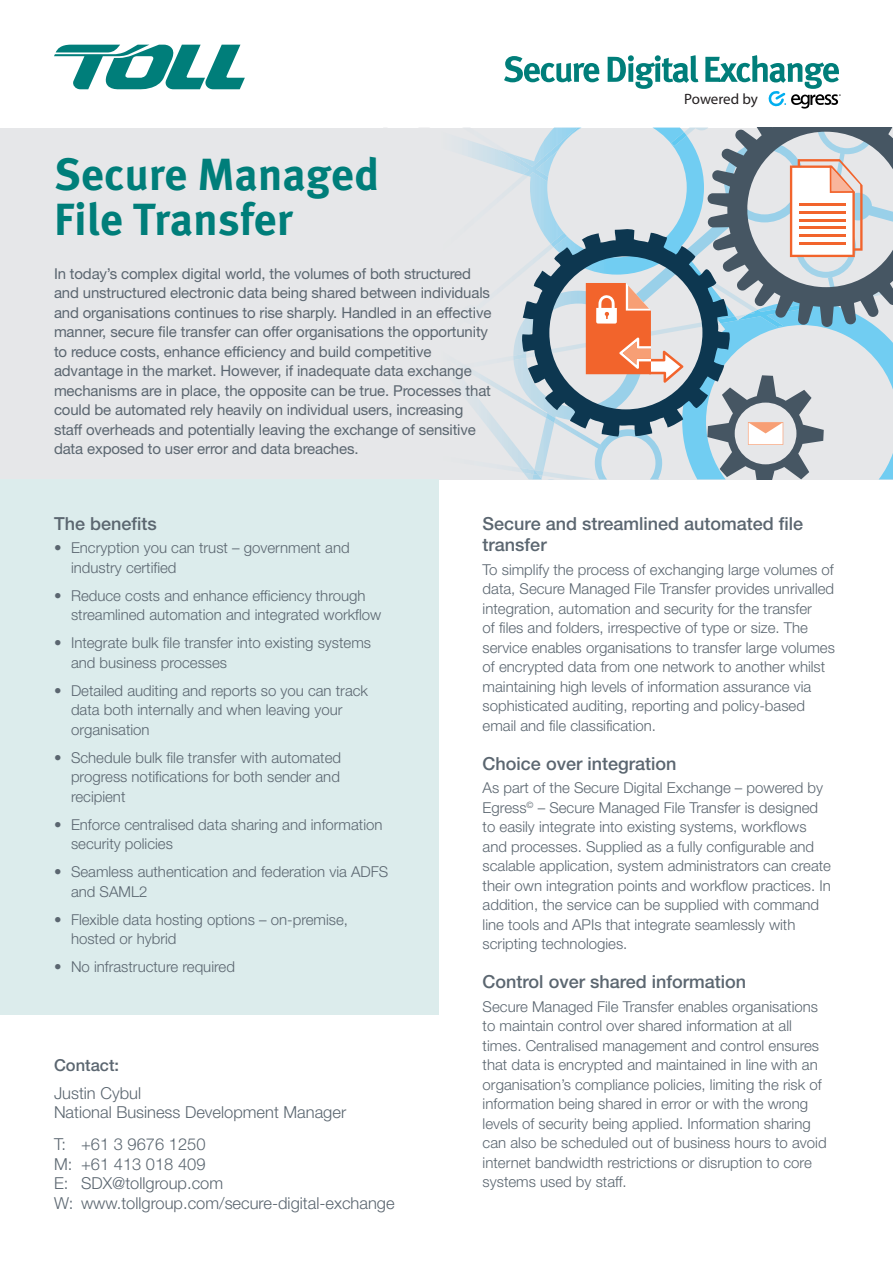
<style>
.page{position:relative;width:893px;height:1263px;background:#fff}
.page>*{position:absolute;margin:0;border:0;box-sizing:border-box;transform-origin:0 0}
.t1{font:700 45px/45px "Meta OT";letter-spacing:-.005em;color:#007e7a}
.t2{font:500 18px/21.6px "Helvetica Neue LT Std";color:#5b6670}
.t3{font:300 16.5px/19.5px "Helvetica Neue LT Std";color:#5b6670}
.t4{font:500 16.5px "Helvetica Neue LT Std";color:#5b6670}
.t5{font:300 15px/19.5px "Helvetica Neue LT Std";color:#5b6670}
.t6{font:15px/19.5px "Helvetica Neue LT Std";letter-spacing:-.01em;color:#5b6670}
.t7{font:15px "Myriad Pro";letter-spacing:-.005em;color:#231f20}
</style>
<div class="page">
<div style="left:0;top:128px;width:893px;height:351px;background:#e6e7e9"></div>
<svg style="left:54px;top:45px;width:191px;height:45px"></svg>
<svg style="left:504px;top:55px;width:337px;height:54px"></svg>
<div style="left:0;top:479px;width:439px;height:536px;background:#dcecec"></div>
<svg style="left:466px;top:128px;width:427px;height:351px"></svg>
<h1 class="t1" style="left:54px;top:153px;width:327px">Secure Managed<br>File Transfer</h1>
<p class="t6" style="left:54px;top:263px;width:439px">In today’s complex digital world, the volumes of both structured and unstructured electronic data being shared between individuals and organisations continues to rise sharply. Handled in an effective manner, secure file transfer can offer organisations the opportunity to reduce costs, enhance efficiency and build competitive advantage in the market. However, if inadequate data exchange mechanisms are in place, the opposite can be true. Processes that could be automated rely heavily on individual users, increasing staff overheads and potentially leaving the exchange of sensitive data exposed to user error and data breaches.</p>
<p class="t7" style="left:684px;top:89px;width:75px">Powered by</p>
<p class="t2" style="left:54px;top:512px;width:104px">The benefits</p>
<p class="t5" style="left:71px;top:538px;width:280px;text-indent:-17px">• Encryption you can trust – government and industry certified</p>
<p class="t5" style="left:71px;top:585px;width:312px;text-indent:-17px">• Reduce costs and enhance efficiency through streamlined automation and integrated workflow</p>
<p class="t5" style="left:71px;top:633px;width:301px;text-indent:-17px">• Integrate bulk file transfer into existing systems and business processes</p>
<p class="t5" style="left:71px;top:680px;width:299px;text-indent:-17px">• Detailed auditing and reports so you can track data both internally and when leaving your organisation</p>
<p class="t5" style="left:71px;top:747px;width:272px;text-align:justify;text-indent:-17px">• Schedule bulk file transfer with automated progress notifications for both sender and recipient</p>
<p class="t5" style="left:71px;top:814px;width:313px;text-indent:-17px">• Enforce centralised data sharing and information security policies</p>
<p class="t5" style="left:71px;top:862px;width:319px;text-indent:-17px">• Seamless authentication and federation via ADFS and SAML2</p>
<p class="t5" style="left:71px;top:909px;width:278px;text-indent:-17px">• Flexible data hosting options – on-premise, hosted or hybrid</p>
<p class="t5" style="left:54px;top:957px;width:182px">• No infrastructure required</p>
<p class="t4" style="left:54px;top:1055px;width:67px">Contact:</p>
<p class="t3" style="left:54px;top:1083px;width:294px">Justin Cybul<br>National Business Development Manager</p>
<p class="t3" style="left:54px;top:1134px;width:342px">T: +61 3 9676 1250<br>M: +61 413 018 409<br>E: SDX@tollgroup.com<br>W: www.tollgroup.com/secure-digital-exchange</p>
<p class="t2" style="left:483px;top:512px;width:322px">Secure and streamlined automated file transfer</p>
<p class="t5" style="left:483px;top:559px;width:354px">To simplify the process of exchanging large volumes of data, Secure Managed File Transfer provides unrivalled integration, automation and security for the transfer<br>of files and folders, irrespective of type or size. The service enables organisations to transfer large volumes of encrypted data from one network to another whilst maintaining high levels of information assurance via sophisticated auditing, reporting and policy-based email and file classification.</p>
<p class="t2" style="left:483px;top:752px;width:195px">Choice over integration</p>
<p class="t5" style="left:483px;top:778px;width:350px">As part of the Secure Digital Exchange – powered by Egress<sup>©</sup> – Secure Managed File Transfer is designed to easily integrate into existing systems, workflows and processes. Supplied as a fully configurable and scalable application, system administrators can create their own integration points and workflow practices. In addition, the service can be supplied with command line tools and APIs that integrate seamlessly with scripting technologies.</p>
<p class="t2" style="left:483px;top:970px;width:265px">Control over shared information</p>
<p class="t5" style="left:483px;top:996px;width:345px">Secure Managed File Transfer enables organisations to maintain control over shared information at all times. Centralised management and control ensures that data is encrypted and maintained in line with an organisation’s compliance policies, limiting the risk of information being shared in error or with the wrong levels of security being applied. Information sharing can also be scheduled out of business hours to avoid internet bandwidth restrictions or disruption to core systems used by staff.</p>
</div>
